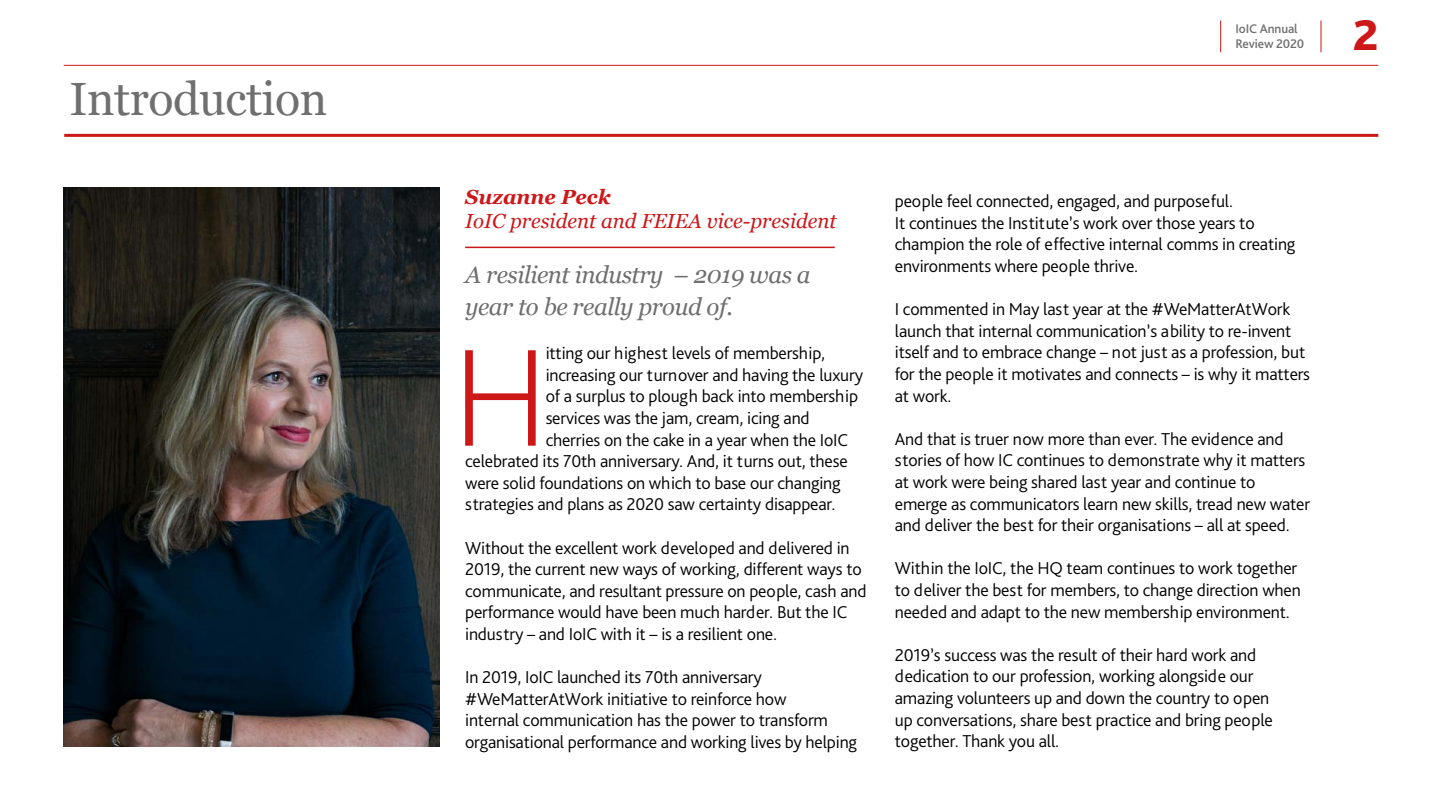
<style>
.page{position:relative;width:1440px;height:810px;background:#fff}
.page>*{position:absolute;margin:0;border:0;box-sizing:border-box;transform-origin:0 0}
.t1{font:200 144.82px "Bliss Pro";color:#cd1719}
.t2{font:46.58px "Georgia";letter-spacing:-.01em;color:#706f6f}
.t3{font:800 45.08px "Bliss Pro";color:#cd1719}
.t4{font:italic 24px/31.5px "Georgia";letter-spacing:-.02em;color:#706f6f}
.t5{font:italic 20.4px "Georgia";color:#cd1719}
.t6{font:italic 700 20.4px "Georgia";color:#cd1719}
.t7{font:300 18px/21.6px "Bliss Pro";letter-spacing:-.01em;color:#000}
.t8{font:500 13.12px/14.5px "Bliss Pro";letter-spacing:-.01em;color:#706f6f}
</style>
<div class="page">
<hr style="left:64px;top:65px;width:1314px;height:1px;background:#cd1719">
<hr style="left:64px;top:134px;width:1314px;height:3px;background:#cd1719">
<hr style="left:1220px;top:21px;width:1px;height:31px;background:#cd1719">
<hr style="left:1321px;top:21px;width:1px;height:31px;background:#cd1719">
<img style="left:64px;top:187px;width:376px;height:559px">
<hr style="left:465px;top:247px;width:370px;height:1px;background:#cd1719">
<h2 class="t2" style="left:69px;top:65px;width:259px">Introduction</h2>
<p class="t8" style="left:1236px;top:21px;width:70px">IoIC Annual<br>Review 2020</p>
<h3 class="t3" style="left:1353px;top:7px;width:27px">2</h3>
<p class="t6" style="left:465px;top:181px;width:147px">Suzanne Peck</p>
<p class="t5" style="left:465px;top:206px;width:373px">IoIC president and FEIEA vice-president</p>
<h3 class="t4" style="left:465px;top:258px;width:347px">A resilient industry – 2019 was a year to be really proud of.</h3>
<h1 class="t1" style="left:452px;top:308px;width:98px">H</h1>
<p class="t7" style="left:546px;top:342px;width:281px">itting our highest levels of membership,</p>
<p class="t7" style="left:546px;top:364px;width:319px">increasing our turnover and having the luxury</p>
<p class="t7" style="left:546px;top:385px;width:314px">of a surplus to plough back into membership</p>
<p class="t7" style="left:546px;top:407px;width:266px">services was the jam, cream, icing and</p>
<p class="t7" style="left:546px;top:428px;width:304px">cherries on the cake in a year when the IoIC</p>
<p class="t7" style="left:465px;top:450px;width:384px">celebrated its 70th anniversary. And, it turns out, these</p>
<p class="t7" style="left:465px;top:472px;width:377px">were solid foundations on which to base our changing</p>
<p class="t7" style="left:465px;top:493px;width:372px">strategies and plans as 2020 saw certainty disappear.</p>
<p class="t7" style="left:465px;top:536px;width:403px">Without the excellent work developed and delivered in 2019, the current new ways of working, different ways to communicate, and resultant pressure on people, cash and performance would have been much harder. But the IC industry – and IoIC with it – is a resilient one.</p>
<p class="t7" style="left:465px;top:666px;width:393px">In 2019, IoIC launched its 70th anniversary #WeMatterAtWork initiative to reinforce how<br>internal communication has the power to transform organisational performance and working lives by helping</p>
<p class="t7" style="left:895px;top:190px;width:402px">people feel connected, engaged, and purposeful.<br>It continues the Institute’s work over those years to champion the role of effective internal comms in creating environments where people thrive.</p>
<p class="t7" style="left:895px;top:298px;width:417px">I commented in May last year at the #WeMatterAtWork launch that internal communication’s ability to re-invent itself and to embrace change – not just as a profession, but for the people it motivates and connects – is why it matters at work.</p>
<p class="t7" style="left:895px;top:428px;width:417px">And that is truer now more than ever. The evidence and stories of how IC continues to demonstrate why it matters at work were being shared last year and continue to emerge as communicators learn new skills, tread new water and deliver the best for their organisations – all at speed.</p>
<p class="t7" style="left:895px;top:557px;width:408px">Within the IoIC, the HQ team continues to work together to deliver the best for members, to change direction when needed and adapt to the new membership environment.</p>
<p class="t7" style="left:895px;top:644px;width:380px">2019’s success was the result of their hard work and dedication to our profession, working alongside our amazing volunteers up and down the country to open up conversations, share best practice and bring people together. Thank you all.</p>
</div>
